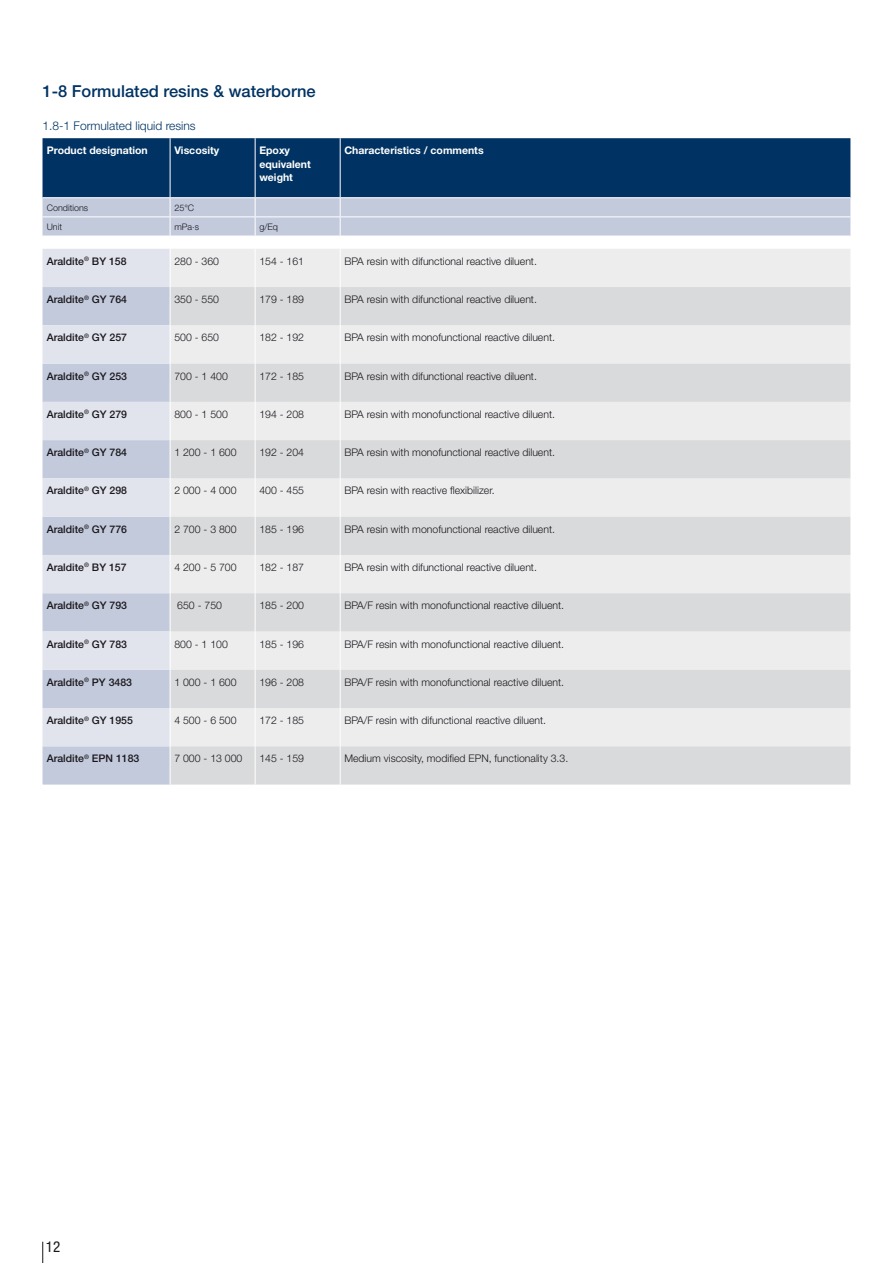
<style>
.page{position:relative;width:893px;height:1263px;background:#fff}
.page>*{position:absolute;margin:0;border:0;box-sizing:border-box;transform-origin:0 0}
.t1{font:500 16.5px "Helvetica Neue LT Std";color:#003363}
.t2{font:condensed 15px "Helvetica Neue LT Std";color:#1a171c}
.t3{font:300 12px "Helvetica Neue LT Std";color:#003363}
.t4{font:300 10.5px "Helvetica Neue LT Std";color:#1a171c}
.t5{font:500 10.5px "Helvetica Neue LT Std";color:#1a171c}
.t6{font:700 10.5px/13.5px "Helvetica Neue LT Std";color:#fff}
.t7{font:300 9px "Helvetica Neue LT Std";color:#1a171c}
</style>
<div class="page">
<div style="left:43px;top:138px;width:807px;height:59px;background:#003363"></div>
<svg style="left:43px;top:198px;width:807px;height:586px;fill:#c2cadc"></svg>
<svg style="left:43px;top:249px;width:127px;height:497px;background:#d3d8e5"></svg>
<div style="left:171px;top:249px;width:679px;height:38px;background:#ededee"></div>
<svg style="left:171px;top:287px;width:679px;height:497px;background:#e2e2e3"></svg>
<hr style="left:170px;top:138px;width:1px;height:59px;background:#fff">
<hr style="left:255px;top:138px;width:1px;height:59px;background:#fff">
<hr style="left:340px;top:138px;width:1px;height:59px;background:#fff">
<svg style="left:170px;top:198px;width:1px;height:38px"></svg>
<svg style="left:255px;top:198px;width:1px;height:38px"></svg>
<svg style="left:340px;top:198px;width:1px;height:38px"></svg>
<hr style="left:255px;top:249px;width:1px;height:38px;background:#fff">
<hr style="left:340px;top:249px;width:1px;height:38px;background:#fff">
<hr style="left:255px;top:287px;width:1px;height:38px;background:#fff">
<hr style="left:340px;top:287px;width:1px;height:38px;background:#fff">
<hr style="left:255px;top:325px;width:1px;height:39px;background:#fff">
<hr style="left:340px;top:325px;width:1px;height:39px;background:#fff">
<hr style="left:255px;top:364px;width:1px;height:38px;background:#fff">
<hr style="left:340px;top:364px;width:1px;height:38px;background:#fff">
<hr style="left:255px;top:402px;width:1px;height:38px;background:#fff">
<hr style="left:340px;top:402px;width:1px;height:38px;background:#fff">
<hr style="left:255px;top:440px;width:1px;height:38px;background:#fff">
<hr style="left:340px;top:440px;width:1px;height:38px;background:#fff">
<hr style="left:255px;top:478px;width:1px;height:39px;background:#fff">
<hr style="left:340px;top:478px;width:1px;height:39px;background:#fff">
<hr style="left:255px;top:517px;width:1px;height:38px;background:#fff">
<hr style="left:340px;top:517px;width:1px;height:38px;background:#fff">
<hr style="left:255px;top:555px;width:1px;height:38px;background:#fff">
<hr style="left:340px;top:555px;width:1px;height:38px;background:#fff">
<hr style="left:255px;top:593px;width:1px;height:38px;background:#fff">
<hr style="left:340px;top:593px;width:1px;height:38px;background:#fff">
<hr style="left:255px;top:631px;width:1px;height:39px;background:#fff">
<hr style="left:340px;top:631px;width:1px;height:39px;background:#fff">
<hr style="left:255px;top:670px;width:1px;height:38px;background:#fff">
<hr style="left:340px;top:670px;width:1px;height:38px;background:#fff">
<hr style="left:255px;top:708px;width:1px;height:38px;background:#fff">
<hr style="left:340px;top:708px;width:1px;height:38px;background:#fff">
<hr style="left:255px;top:746px;width:1px;height:38px;background:#fff">
<hr style="left:340px;top:746px;width:1px;height:38px;background:#fff">
<hr style="left:43px;top:216px;width:127px;height:1px;background:#fff">
<hr style="left:170px;top:216px;width:85px;height:1px;background:#fff">
<hr style="left:255px;top:216px;width:85px;height:1px;background:#fff">
<hr style="left:340px;top:216px;width:510px;height:1px;background:#fff">
<hr style="left:43px;top:236px;width:127px;height:1px;background:#fff">
<hr style="left:170px;top:236px;width:85px;height:1px;background:#fff">
<hr style="left:255px;top:236px;width:85px;height:1px;background:#fff">
<hr style="left:340px;top:236px;width:510px;height:1px;background:#fff">
<hr style="left:170px;top:249px;width:1px;height:38px;background:#fff">
<hr style="left:170px;top:287px;width:1px;height:38px;background:#fff">
<hr style="left:170px;top:325px;width:1px;height:39px;background:#fff">
<hr style="left:170px;top:364px;width:1px;height:38px;background:#fff">
<hr style="left:170px;top:402px;width:1px;height:38px;background:#fff">
<hr style="left:170px;top:440px;width:1px;height:38px;background:#fff">
<hr style="left:170px;top:478px;width:1px;height:39px;background:#fff">
<hr style="left:170px;top:517px;width:1px;height:38px;background:#fff">
<hr style="left:170px;top:555px;width:1px;height:38px;background:#fff">
<hr style="left:170px;top:593px;width:1px;height:38px;background:#fff">
<hr style="left:170px;top:631px;width:1px;height:39px;background:#fff">
<hr style="left:170px;top:670px;width:1px;height:38px;background:#fff">
<hr style="left:170px;top:708px;width:1px;height:38px;background:#fff">
<hr style="left:170px;top:746px;width:1px;height:38px;background:#fff">
<svg style="left:42px;top:1242px;width:1px;height:21px"></svg>
<h1 class="t1" style="left:43px;top:82px;width:275px">1-8 Formulated resins &amp; waterborne</h1>
<p class="t3" style="left:43px;top:118px;width:155px">1.8-1 Formulated liquid resins</p>
<p class="t6" style="left:47px;top:143px;width:103px">Product designation</p>
<p class="t6" style="left:174px;top:143px;width:46px">Viscosity</p>
<p class="t6" style="left:259px;top:143px;width:53px">Epoxy equivalent weight</p>
<p class="t6" style="left:344px;top:143px;width:141px">Characteristics / comments</p>
<p class="t7" style="left:47px;top:202px;width:43px">Conditions</p>
<p class="t7" style="left:174px;top:202px;width:21px">25°C</p>
<p class="t7" style="left:47px;top:221px;width:17px">Unit</p>
<p class="t7" style="left:174px;top:221px;width:26px">mPa.s</p>
<p class="t7" style="left:259px;top:221px;width:20px">g/Eq</p>
<p class="t5" style="left:47px;top:255px;width:81px">Araldite<sup>®</sup> BY 158</p>
<p class="t4" style="left:174px;top:255px;width:46px">280 - 360</p>
<p class="t4" style="left:259px;top:255px;width:46px">154 - 161</p>
<p class="t4" style="left:344px;top:255px;width:194px">BPA resin with difunctional reactive diluent.</p>
<p class="t5" style="left:47px;top:293px;width:82px">Araldite<sup>®</sup> GY 764</p>
<p class="t4" style="left:174px;top:293px;width:46px">350 - 550</p>
<p class="t4" style="left:259px;top:293px;width:46px">179 - 189</p>
<p class="t4" style="left:344px;top:293px;width:194px">BPA resin with difunctional reactive diluent.</p>
<p class="t5" style="left:47px;top:331px;width:82px">Araldite<sup>®</sup> GY 257</p>
<p class="t4" style="left:174px;top:331px;width:46px">500 - 650</p>
<p class="t4" style="left:259px;top:331px;width:46px">182 - 192</p>
<p class="t4" style="left:344px;top:331px;width:212px">BPA resin with monofunctional reactive diluent.</p>
<p class="t5" style="left:47px;top:370px;width:82px">Araldite<sup>®</sup> GY 253</p>
<p class="t4" style="left:174px;top:369px;width:55px">700 - 1 400</p>
<p class="t4" style="left:259px;top:369px;width:46px">172 - 185</p>
<p class="t4" style="left:344px;top:369px;width:194px">BPA resin with difunctional reactive diluent.</p>
<p class="t5" style="left:47px;top:408px;width:82px">Araldite<sup>®</sup> GY 279</p>
<p class="t4" style="left:174px;top:408px;width:55px">800 - 1 500</p>
<p class="t4" style="left:259px;top:408px;width:46px">194 - 208</p>
<p class="t4" style="left:344px;top:408px;width:212px">BPA resin with monofunctional reactive diluent.</p>
<p class="t5" style="left:47px;top:446px;width:82px">Araldite<sup>®</sup> GY 784</p>
<p class="t4" style="left:174px;top:446px;width:64px">1 200 - 1 600</p>
<p class="t4" style="left:259px;top:446px;width:46px">192 - 204</p>
<p class="t4" style="left:344px;top:446px;width:212px">BPA resin with monofunctional reactive diluent.</p>
<p class="t5" style="left:47px;top:484px;width:82px">Araldite<sup>®</sup> GY 298</p>
<p class="t4" style="left:174px;top:484px;width:64px">2 000 - 4 000</p>
<p class="t4" style="left:259px;top:484px;width:46px">400 - 455</p>
<p class="t4" style="left:344px;top:484px;width:152px">BPA resin with reactive flexibilizer.</p>
<p class="t5" style="left:47px;top:523px;width:82px">Araldite<sup>®</sup> GY 776</p>
<p class="t4" style="left:174px;top:522px;width:64px">2 700 - 3 800</p>
<p class="t4" style="left:259px;top:522px;width:46px">185 - 196</p>
<p class="t4" style="left:344px;top:522px;width:212px">BPA resin with monofunctional reactive diluent.</p>
<p class="t5" style="left:47px;top:561px;width:81px">Araldite<sup>®</sup> BY 157</p>
<p class="t4" style="left:174px;top:561px;width:64px">4 200 - 5 700</p>
<p class="t4" style="left:259px;top:561px;width:46px">182 - 187</p>
<p class="t4" style="left:344px;top:561px;width:194px">BPA resin with difunctional reactive diluent.</p>
<p class="t5" style="left:47px;top:599px;width:82px">Araldite<sup>®</sup> GY 793</p>
<p class="t4" style="left:177px;top:599px;width:46px">650 - 750</p>
<p class="t4" style="left:259px;top:599px;width:46px">185 - 200</p>
<p class="t4" style="left:344px;top:599px;width:221px">BPA/F resin with monofunctional reactive diluent.</p>
<p class="t5" style="left:47px;top:637px;width:82px">Araldite<sup>®</sup> GY 783</p>
<p class="t4" style="left:174px;top:637px;width:55px">800 - 1 100</p>
<p class="t4" style="left:259px;top:637px;width:46px">185 - 196</p>
<p class="t4" style="left:344px;top:637px;width:221px">BPA/F resin with monofunctional reactive diluent.</p>
<p class="t5" style="left:47px;top:676px;width:87px">Araldite<sup>®</sup> PY 3483</p>
<p class="t4" style="left:174px;top:676px;width:64px">1 000 - 1 600</p>
<p class="t4" style="left:259px;top:676px;width:46px">196 - 208</p>
<p class="t4" style="left:344px;top:676px;width:221px">BPA/F resin with monofunctional reactive diluent.</p>
<p class="t5" style="left:47px;top:714px;width:88px">Araldite<sup>®</sup> GY 1955</p>
<p class="t4" style="left:174px;top:714px;width:64px">4 500 - 6 500</p>
<p class="t4" style="left:259px;top:714px;width:46px">172 - 185</p>
<p class="t4" style="left:344px;top:714px;width:203px">BPA/F resin with difunctional reactive diluent.</p>
<p class="t5" style="left:47px;top:752px;width:94px">Araldite<sup>®</sup> EPN 1183</p>
<p class="t4" style="left:174px;top:752px;width:70px">7 000 - 13 000</p>
<p class="t4" style="left:259px;top:752px;width:46px">145 - 159</p>
<p class="t4" style="left:344px;top:752px;width:225px">Medium viscosity, modified EPN, functionality 3.3.</p>
<h2 class="t2" style="left:46px;top:1238px;width:16px">12</h2>
</div>
